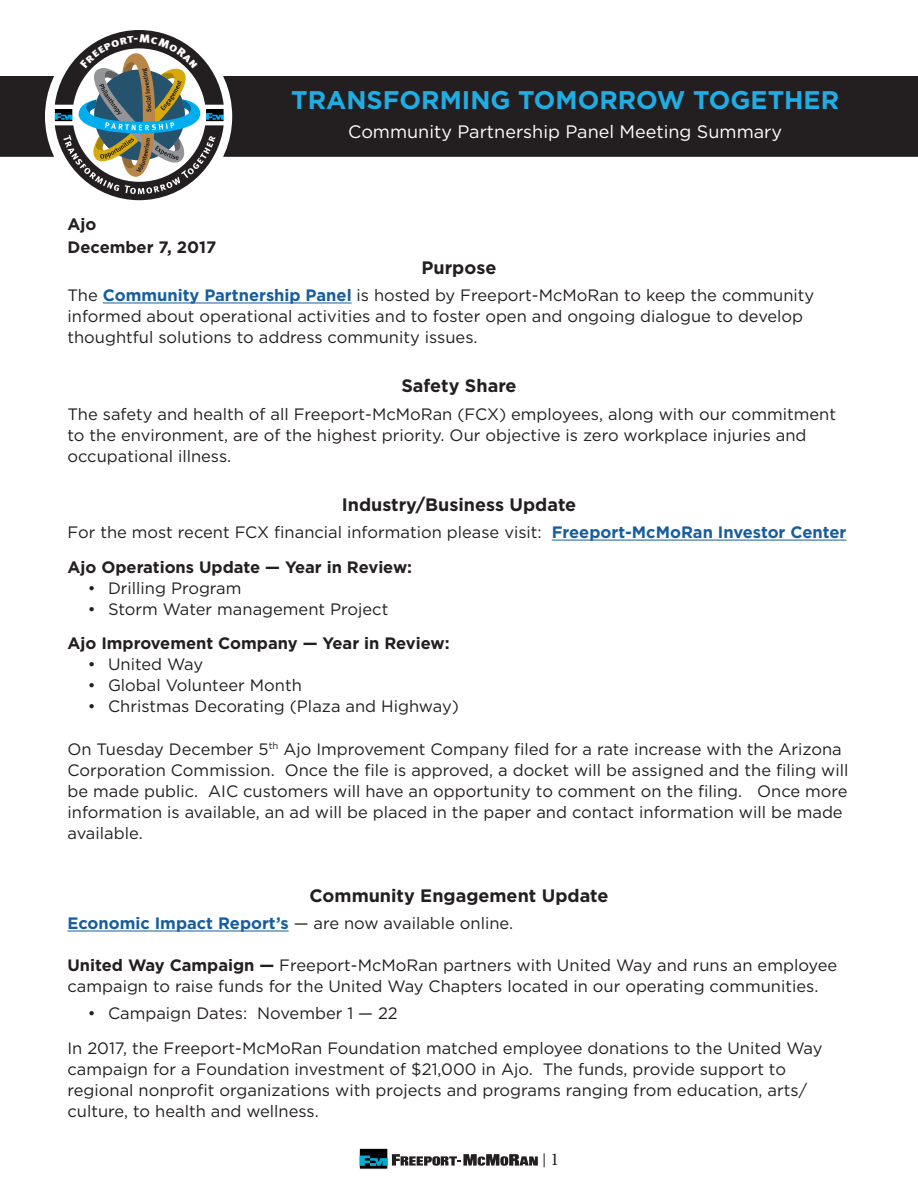
<style>
.page{position:relative;width:918px;height:1202px;background:#fff}
.page>*{position:absolute;margin:0;border:0;box-sizing:border-box;transform-origin:0 0}
.t1{font:700 25.5px "Gotham";color:#1fade4}
.t2{font:700 18px "Gotham";color:#231f20}
.t3{font:18px "Gotham";color:#fff}
.t4{font:18px "Minion Pro";color:#231f20}
.Bullet_Level_1{font:16.5px/21px "Gotham";color:#231f20}
.t5{font:700 16.5px "Gotham";color:#231f20}
.s1{font-weight:700;color:#175d9e}
.s2{font-weight:700}
</style>
<div class="page">
<div style="left:0;top:76px;width:918px;height:81px;background:#231f20"></div>
<div style="left:46px;top:24px;width:185px;height:185px;background:#fff;border-radius:50%"></div>
<hr style="left:103px;top:302px;width:249px;height:1px;background:#175d9e">
<hr style="left:552px;top:539px;width:294px;height:1px;background:#175d9e">
<hr style="left:68px;top:930px;width:221px;height:1px;background:#175d9e">
<div style="left:359px;top:1148px;width:29px;height:21px;background:#000001;border:1px solid #fff"></div>
<svg style="left:360px;top:1154px;width:178px;height:11px"></svg>
<svg style="left:544px;top:1153px;width:1px;height:14px"></svg>
<svg style="left:54px;top:30px;width:170px;height:170px"></svg>
<p class="t5" style="left:68px;top:213px;width:30px">Ajo</p>
<p class="t5" style="left:68px;top:236px;width:150px">December 7, 2017</p>
<p class="t1" style="left:291px;top:83px;width:549px">TRANSFORMING TOMORROW TOGETHER</p>
<p class="t3" style="left:348px;top:120px;width:435px">Community Partnership Panel Meeting Summary</p>
<p class="t2" style="left:422px;top:255px;width:76px">Purpose</p>
<p class="Bullet_Level_1" style="left:68px;top:285px;width:748px">The <span class="s1">Community Partnership Panel</span> is hosted by Freeport-McMoRan to keep the community informed about operational activities and to foster open and ongoing dialogue to develop thoughtful solutions to address community issues.</p>
<p class="t2" style="left:401px;top:374px;width:117px">Safety Share</p>
<p class="Bullet_Level_1" style="left:68px;top:403px;width:770px">The safety and health of all Freeport-McMoRan (FCX) employees, along with our commitment to the environment, are of the highest priority. Our objective is zero workplace injuries and occupational illness.</p>
<p class="t2" style="left:342px;top:492px;width:236px">Industry/Business Update</p>
<p class="Bullet_Level_1" style="left:68px;top:522px;width:780px">For the most recent FCX financial information please visit: <span class="s1">Freeport-McMoRan Investor Center</span></p>
<p class="t5" style="left:68px;top:556px;width:346px">Ajo Operations Update — Year in Review:</p>
<p class="Bullet_Level_1" style="left:88px;top:577px;width:155px">• Drilling Program</p>
<p class="Bullet_Level_1" style="left:88px;top:598px;width:302px">• Storm Water management Project</p>
<p class="t5" style="left:68px;top:632px;width:384px">Ajo Improvement Company — Year in Review:</p>
<p class="Bullet_Level_1" style="left:88px;top:654px;width:117px">• United Way</p>
<p class="Bullet_Level_1" style="left:88px;top:675px;width:216px">• Global Volunteer Month</p>
<p class="Bullet_Level_1" style="left:88px;top:696px;width:373px">• Christmas Decorating (Plaza and Highway)</p>
<p class="Bullet_Level_1" style="left:68px;top:738px;width:782px">On Tuesday December 5<sup>th</sup> Ajo Improvement Company filed for a rate increase with the Arizona Corporation Commission. Once the file is approved, a docket will be assigned and the filing will be made public. AIC customers will have an opportunity to comment on the filing. Once more information is available, an ad will be placed in the paper and contact information will be made available.</p>
<p class="t2" style="left:310px;top:883px;width:300px">Community Engagement Update</p>
<p class="Bullet_Level_1" style="left:68px;top:912px;width:447px"><span class="s1">Economic Impact Report’s</span> — are now available online.</p>
<p class="Bullet_Level_1" style="left:68px;top:954px;width:771px"><span class="s2">United Way Campaign —</span> Freeport-McMoRan partners with United Way and runs an employee campaign to raise funds for the United Way Chapters located in our operating communities.</p>
<p class="Bullet_Level_1" style="left:88px;top:1002px;width:312px">• Campaign Dates: November 1 — 22</p>
<p class="Bullet_Level_1" style="left:68px;top:1037px;width:757px">In 2017, the Freeport-McMoRan Foundation matched employee donations to the United Way campaign for a Foundation investment of $21,000 in Ajo. The funds, provide support to regional nonprofit organizations with projects and programs ranging from education, arts/ culture, to health and wellness.</p>
<p class="t4" style="left:550px;top:1147px;width:10px">1</p>
</div>
